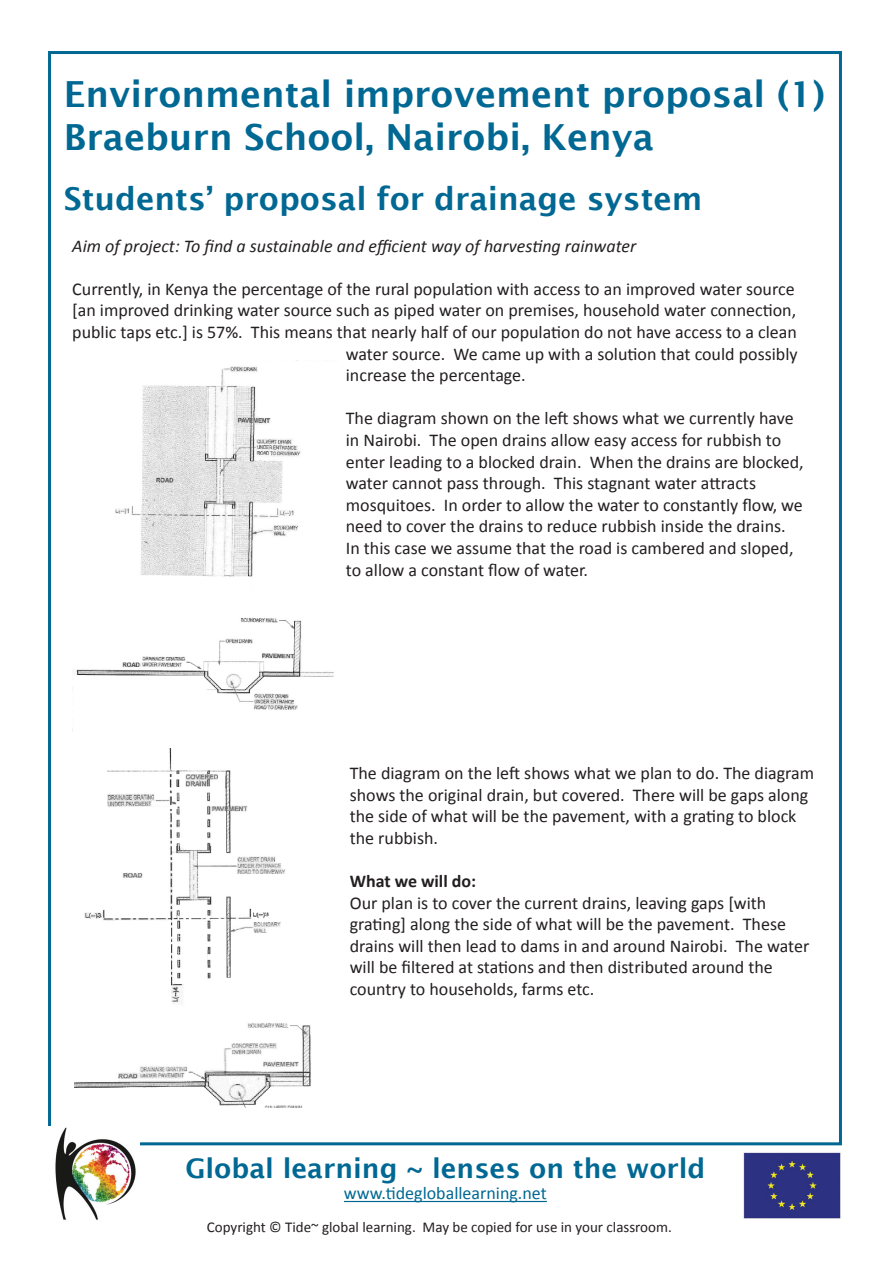
<style>
.page{position:relative;width:893px;height:1263px;background:#fff}
.page>*{position:absolute;margin:0;border:0;box-sizing:border-box;transform-origin:0 0}
.Page_Heading{font:600 36px "Lucida Sans";color:#006893}
.head_21{font:600 31.5px "Lucida Sans";color:#006893}
.head_21-2{font:600 27px "Lucida Sans";color:#006893}
.text{font:18px/21.6px "Calibri";color:#231f20}
.text-2{font:italic 18px "Calibri";color:#231f20}
.head_21-3{font:18px "Calibri";color:#006893}
.text-3{font:700 18px "Calibri";color:#231f20}
.text-4{font:15px "Calibri";color:#231f20}
</style>
<div class="page">
<img style="left:72px;top:360px;width:262px;height:371px">
<img style="left:75px;top:748px;width:236px;height:360px">
<img style="left:55px;top:1127px;width:81px;height:93px">
<hr style="left:344px;top:1201px;width:203px;height:1px;background:#006893">
<img style="left:743px;top:1152px;width:98px;height:67px">
<p class="Page_Heading" style="left:64px;top:74px;width:763px">Environmental improvement proposal (1)</p>
<p class="Page_Heading" style="left:64px;top:117px;width:592px">Braeburn School, Nairobi, Kenya</p>
<p class="head_21" style="left:64px;top:180px;width:640px">Students’ proposal for drainage system</p>
<p class="text-2" style="left:72px;top:234px;width:565px">Aim of project: To find a sustainable and efficient way of harvesting rainwater</p>
<p class="text" style="left:72px;top:277px;width:724px">Currently, in Kenya the percentage of the rural population with access to an improved water source</p>
<p class="text" style="left:72px;top:299px;width:725px">[an improved drinking water source such as piped water on premises, household water connection,</p>
<p class="text" style="left:72px;top:320px;width:726px">public taps etc.] is 57%. This means that nearly half of our population do not have access to a clean</p>
<p class="text" style="left:346px;top:342px;width:453px">water source. We came up with a solution that could possibly</p>
<p class="text" style="left:346px;top:364px;width:181px">increase the percentage.</p>
<p class="text" style="left:346px;top:407px;width:459px">The diagram shown on the left shows what we currently have in Nairobi. The open drains allow easy access for rubbish to enter leading to a blocked drain. When the drains are blocked, water cannot pass through. This stagnant water attracts mosquitoes. In order to allow the water to constantly flow, we need to cover the drains to reduce rubbish inside the drains.<br>In this case we assume that the road is cambered and sloped, to allow a constant flow of water.</p>
<p class="text" style="left:350px;top:761px;width:466px">The diagram on the left shows what we plan to do. The diagram shows the original drain, but covered. There will be gaps along the side of what will be the pavement, with a grating to block the rubbish.</p>
<p class="text-3" style="left:350px;top:870px;width:128px">What we will do:</p>
<p class="text" style="left:350px;top:891px;width:461px">Our plan is to cover the current drains, leaving gaps [with grating] along the side of what will be the pavement. These drains will then lead to dams in and around Nairobi. The water will be filtered at stations and then distributed around the country to households, farms etc.</p>
<p class="head_21-2" style="left:185px;top:1153px;width:522px">Global learning ~ lenses on the world</p>
<p class="head_21-3" style="left:344px;top:1182px;width:204px">www.tidegloballearning.net</p>
<p class="text-4" style="left:207px;top:1217px;width:466px">Copyright © Tide~ global learning. May be copied for use in your classroom.</p>
</div>
